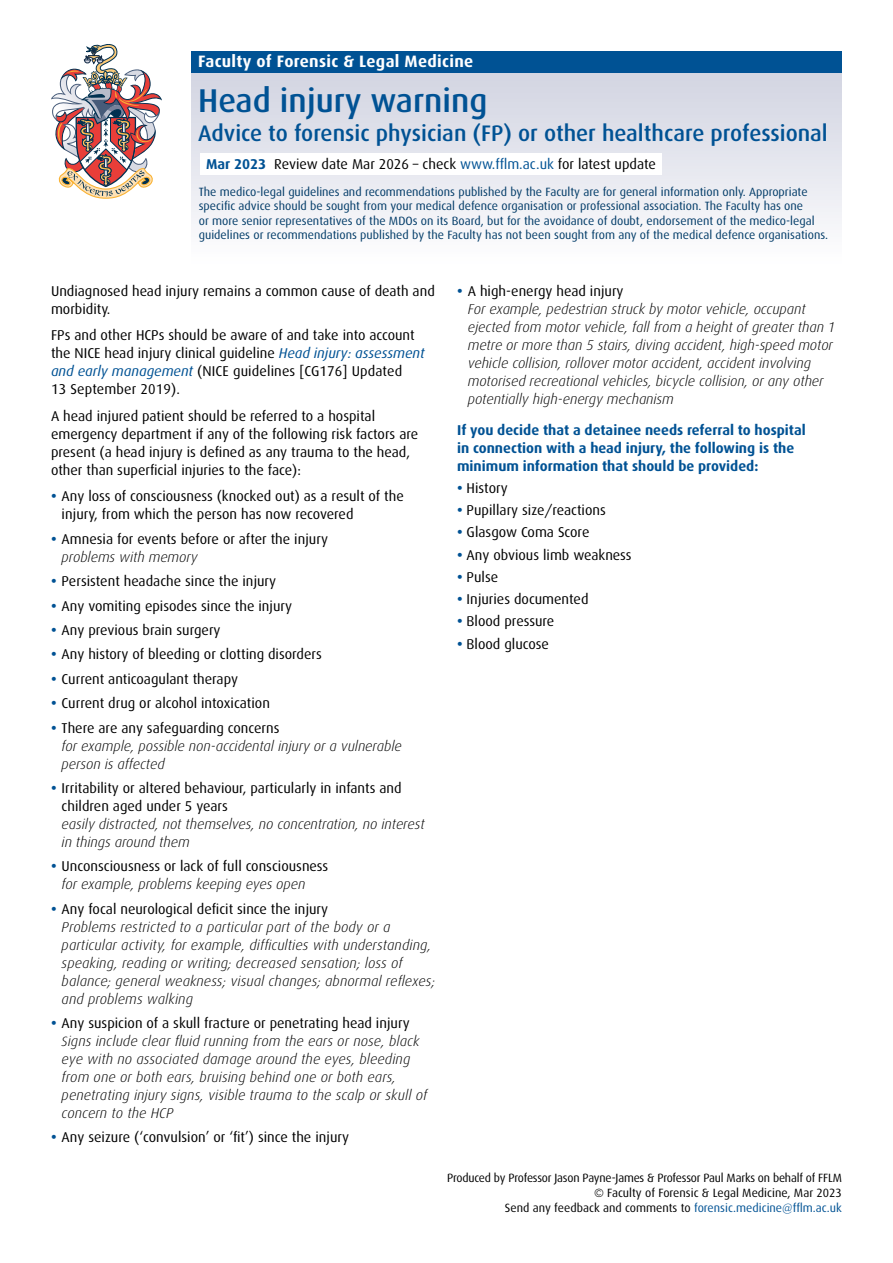
<style>
.page{position:relative;width:893px;height:1263px;background:#fff}
.page>*{position:absolute;margin:0;border:0;box-sizing:border-box;transform-origin:0 0}
.t1{font:500 33px "Dax";color:#005294}
.t2{font:500 22.5px "Dax";color:#005294}
.t3{font:700 16.5px "Dax";letter-spacing:.02em;color:#fff}
.t4{font:14.25px/18px "Dax";color:#000}
.t5{font:italic 300 14.25px/18px "Dax";color:#000}
.t6{font:700 14.25px/18px "Dax";color:#005294}
.t7{font:12px/14.2px "Dax";color:#003a67}
.t8{font:12px/15px "Dax";letter-spacing:-.01em;color:#000;text-align:right}
.s1{font-weight:700;color:#005294}
.s2{color:#005294}
.s3{font-style:italic;color:#005294}
.s4{font-weight:300;font-style:italic}
.s5{font-weight:700;font-style:normal;color:#005294}
.s6{font-weight:400;font-style:normal}
.s7{font-size:13.5px}
</style>
<div class="page">
<div style="left:191px;top:72px;width:651px;height:204px;background:linear-gradient(to bottom,#d1d4e1,#fff)"></div>
<div style="left:191px;top:51px;width:651px;height:21px;background:#005294"></div>
<svg style="left:51px;top:44px;width:111px;height:155px"></svg>
<div style="left:200px;top:153px;width:461px;height:21px;background:#fff"></div>
<p class="t3" style="left:198px;top:52px;width:277px">Faculty of Forensic &amp; Legal Medicine</p>
<h1 class="t1" style="left:198px;top:82px;width:291px">Head injury warning</h1>
<h2 class="t2" style="left:198px;top:120px;width:631px">Advice to forensic physician (FP) or other healthcare professional</h2>
<p class="t4" style="left:206px;top:155px;width:451px"><span class="s1">Mar 2023</span> Review date Mar 2026 – check <span class="s2">www.fflm.ac.uk</span> for latest update</p>
<p class="t7" style="left:199px;top:185px;width:631px">The medico-legal guidelines and recommendations published by the Faculty are for general information only. Appropriate specific advice should be sought from your medical defence organisation or professional association. The Faculty has one<br>or more senior representatives of the MDOs on its Board, but for the avoidance of doubt, endorsement of the medico-legal guidelines or recommendations published by the Faculty has not been sought from any of the medical defence organisations.</p>
<p class="t4" style="left:51px;top:282px;width:385px">Undiagnosed head injury remains a common cause of death and morbidity.</p>
<p class="t4" style="left:51px;top:327px;width:375px">FPs and other HCPs should be aware of and take into account the NICE head injury clinical guideline <span class="s3">Head injury: assessment and early management</span> (NICE guidelines [CG176] Updated<br>13 September 2019).</p>
<p class="t4" style="left:51px;top:407px;width:369px">A head injured patient should be referred to a hospital emergency department if any of the following risk factors are present (a head injury is defined as any trauma to the head, other than superficial injuries to the face):</p>
<p class="t4" style="left:62px;top:488px;width:344px;text-indent:-11px"><span class="s1">•</span> Any loss of consciousness (knocked out) as a result of the injury, from which the person has now recovered</p>
<p class="t4" style="left:62px;top:530px;width:268px;text-indent:-11px"><span class="s1">•</span> Amnesia for events before or after the injury <span class="s4">problems with memory</span></p>
<p class="t4" style="left:51px;top:572px;width:227px"><span class="s1">•</span> Persistent headache since the injury</p>
<p class="t4" style="left:51px;top:597px;width:243px"><span class="s1">•</span> Any vomiting episodes since the injury</p>
<p class="t4" style="left:51px;top:621px;width:171px"><span class="s1">•</span> Any previous brain surgery</p>
<p class="t4" style="left:51px;top:646px;width:272px"><span class="s1">•</span> Any history of bleeding or clotting disorders</p>
<p class="t4" style="left:51px;top:670px;width:189px"><span class="s1">•</span> Current anticoagulant therapy</p>
<p class="t4" style="left:51px;top:694px;width:220px"><span class="s1">•</span> Current drug or alcohol intoxication</p>
<p class="t5" style="left:62px;top:719px;width:342px;text-indent:-11px"><span class="s5">•</span> <span class="s6">There are any safeguarding concerns<br></span>for example, possible non-accidental injury or a vulnerable person is affected</p>
<p class="t4" style="left:62px;top:779px;width:341px;text-indent:-11px"><span class="s1">•</span> Irritability or altered behaviour, particularly in infants and children aged under 5 years</p>
<p class="t5" style="left:62px;top:815px;width:364px">easily distracted, not themselves, no concentration, no interest in things around them</p>
<p class="t4" style="left:62px;top:857px;width:268px;text-indent:-11px"><span class="s1">•</span> Unconsciousness or lack of full consciousness <span class="s4">for example, problems keeping eyes open</span></p>
<p class="t5" style="left:62px;top:900px;width:375px;text-indent:-11px"><span class="s5">•</span> <span class="s6">Any focal neurological deficit since the injury<br></span>Problems restricted to a particular part of the body or a particular activity, for example, difficulties with understanding, speaking, reading or writing; decreased sensation; loss of balance; general weakness; visual changes; abnormal reflexes; and problems walking</p>
<p class="t5" style="left:62px;top:1014px;width:367px;text-indent:-11px"><span class="s5">•</span> <span class="s6">Any suspicion of a skull fracture or penetrating head injury </span><span class="s7">S</span>igns include clear fluid running from the ears or nose, black eye with no associated damage around the eyes, bleeding from one or both ears, bruising behind one or both ears, penetrating injury signs, visible trauma to the scalp or skull of concern to the HCP</p>
<p class="t4" style="left:51px;top:1129px;width:299px"><span class="s1">•</span> Any seizure (‘convulsion’ or ‘fit’) since the injury</p>
<p class="t5" style="left:468px;top:282px;width:369px;text-indent:-11px"><span class="s5">•</span> <span class="s6">A high-energy head injury<br></span>For example, pedestrian struck by motor vehicle, occupant ejected from motor vehicle, fall from a height of greater than 1 metre or more than 5 stairs, diving accident, high-speed motor vehicle collision, rollover motor accident, accident involving motorised recreational vehicles, bicycle collision, or any other potentially high-energy mechanism</p>
<p class="t6" style="left:457px;top:421px;width:350px">If you decide that a detainee needs referral to hospital in connection with a head injury, the following is the minimum information that should be provided:</p>
<p class="t4" style="left:457px;top:479px;width:52px"><span class="s1">•</span> History</p>
<p class="t4" style="left:457px;top:501px;width:150px"><span class="s1">•</span> Pupillary size/reactions</p>
<p class="t4" style="left:457px;top:524px;width:134px"><span class="s1">•</span> Glasgow Coma Score</p>
<p class="t4" style="left:457px;top:546px;width:176px"><span class="s1">•</span> Any obvious limb weakness</p>
<p class="t4" style="left:457px;top:568px;width:43px"><span class="s1">•</span> Pulse</p>
<p class="t4" style="left:457px;top:590px;width:133px"><span class="s1">•</span> Injuries documented</p>
<p class="t4" style="left:457px;top:613px;width:99px"><span class="s1">•</span> Blood pressure</p>
<p class="t4" style="left:457px;top:635px;width:93px"><span class="s1">•</span> Blood glucose</p>
<p class="t8" style="left:447px;top:1171px;width:396px">Produced by Professor Jason Payne-James &amp; Professor Paul Marks on behalf of FFLM © Faculty of Forensic &amp; Legal Medicine, Mar 2023<br>Send any feedback and comments to <span class="s2">forensic.medicine@fflm.ac.uk</span></p>
</div>
